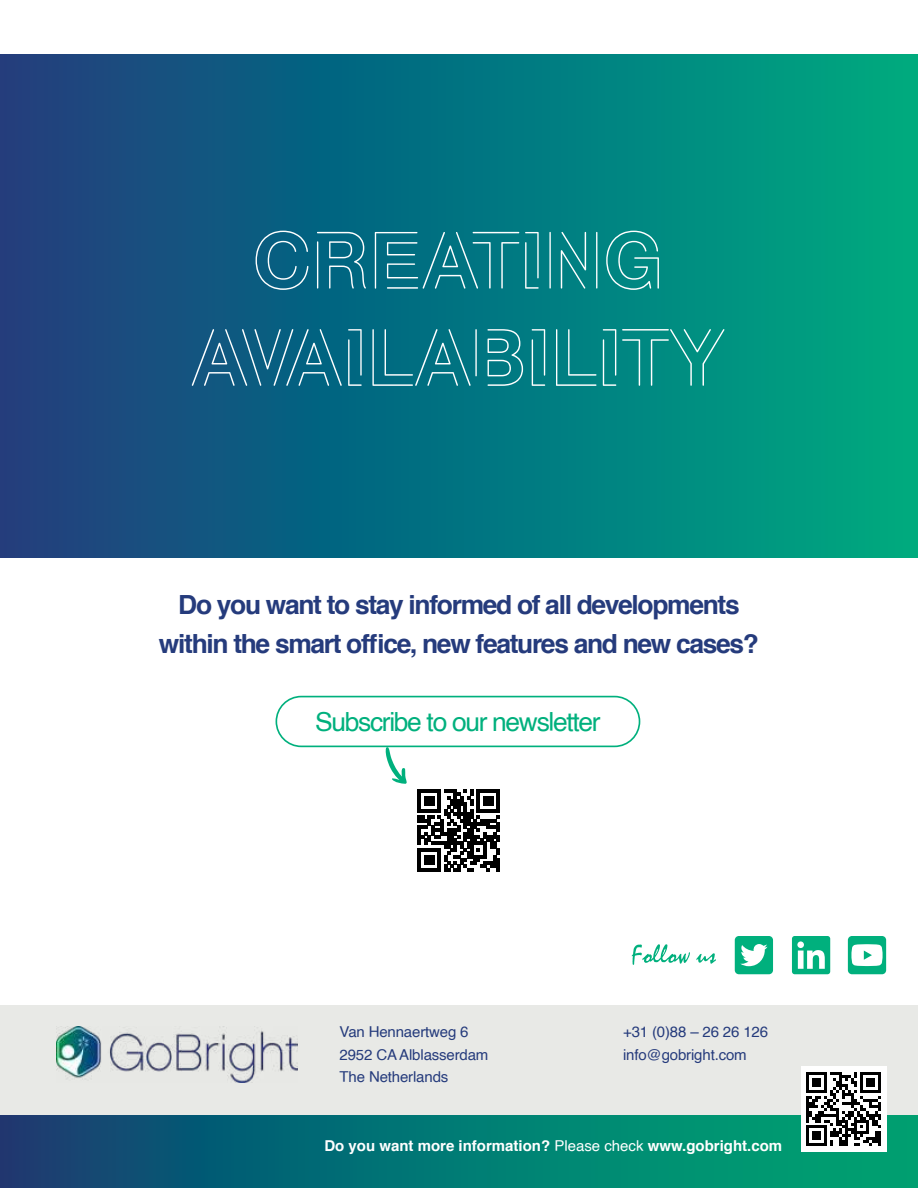
<style>
.page{position:relative;width:918px;height:1188px;background:#fff}
.page>*{position:absolute;margin:0;border:0;box-sizing:border-box;transform-origin:0 0}
.t1{font:700 81px/97.2px "Go Bright Headline";color:#fff;text-align:center}
.t2{font:700 26.4px/39.6px "Helvetica";letter-spacing:-.05em;color:#253b7c;text-align:center}
.t3{font:26.4px "Helvetica";letter-spacing:-.05em;color:#00b07d}
.t4{font:15px/22.5px "Helvetica";letter-spacing:-.01em;color:#253b7c}
.t5{font:700 15px "Helvetica";color:#fff}
.s1{font-weight:400}
</style>
<div class="page">
<div style="left:0;top:54px;width:918px;height:503px;background:linear-gradient(to right,#183d7f,#00aa81)"></div>
<div style="left:0;top:1005px;width:918px;height:183px;background:#e8e9e6"></div>
<svg style="left:0;top:1116px;width:918px;height:72px;background:#047473"></svg>
<svg style="left:632px;top:944px;width:84px;height:21px"></svg>
<svg style="left:792px;top:936px;width:38px;height:38px"></svg>
<svg style="left:735px;top:936px;width:38px;height:38px"></svg>
<svg style="left:848px;top:936px;width:38px;height:38px"></svg>
<svg style="left:385px;top:747px;width:22px;height:37px"></svg>
<div style="left:276px;top:696px;width:364px;height:51px;border:2px solid #00b07d;border-radius:25px"></div>
<svg style="left:418px;top:789px;width:82px;height:82px"></svg>
<div style="left:801px;top:1067px;width:85px;height:85px;background:#fff"></div>
<svg style="left:806px;top:1072px;width:75px;height:74px"></svg>
<img style="left:56px;top:1027px;width:241px;height:56px">
<h1 class="t1" style="left:191px;top:212px;width:536px">CREATING<br>AVAILABILITY</h1>
<p class="t2" style="left:159px;top:587px;width:602px">Do you want to stay informed of all developments within the smart office, new features and new cases?</p>
<p class="t3" style="left:315px;top:712px;width:287px">Subscribe to our newsletter</p>
<p class="t4" style="left:340px;top:1022px;width:150px">Van Hennaertweg 6<br>2952 CA Alblasserdam<br>The Netherlands</p>
<p class="t4" style="left:623px;top:1022px;width:147px">+31 (0)88 – 26 26 126 info@gobright.com</p>
<p class="t5" style="left:324px;top:1134px;width:459px">Do you want more information? <span class="s1">Please check</span> www.gobright.com</p>
</div>
